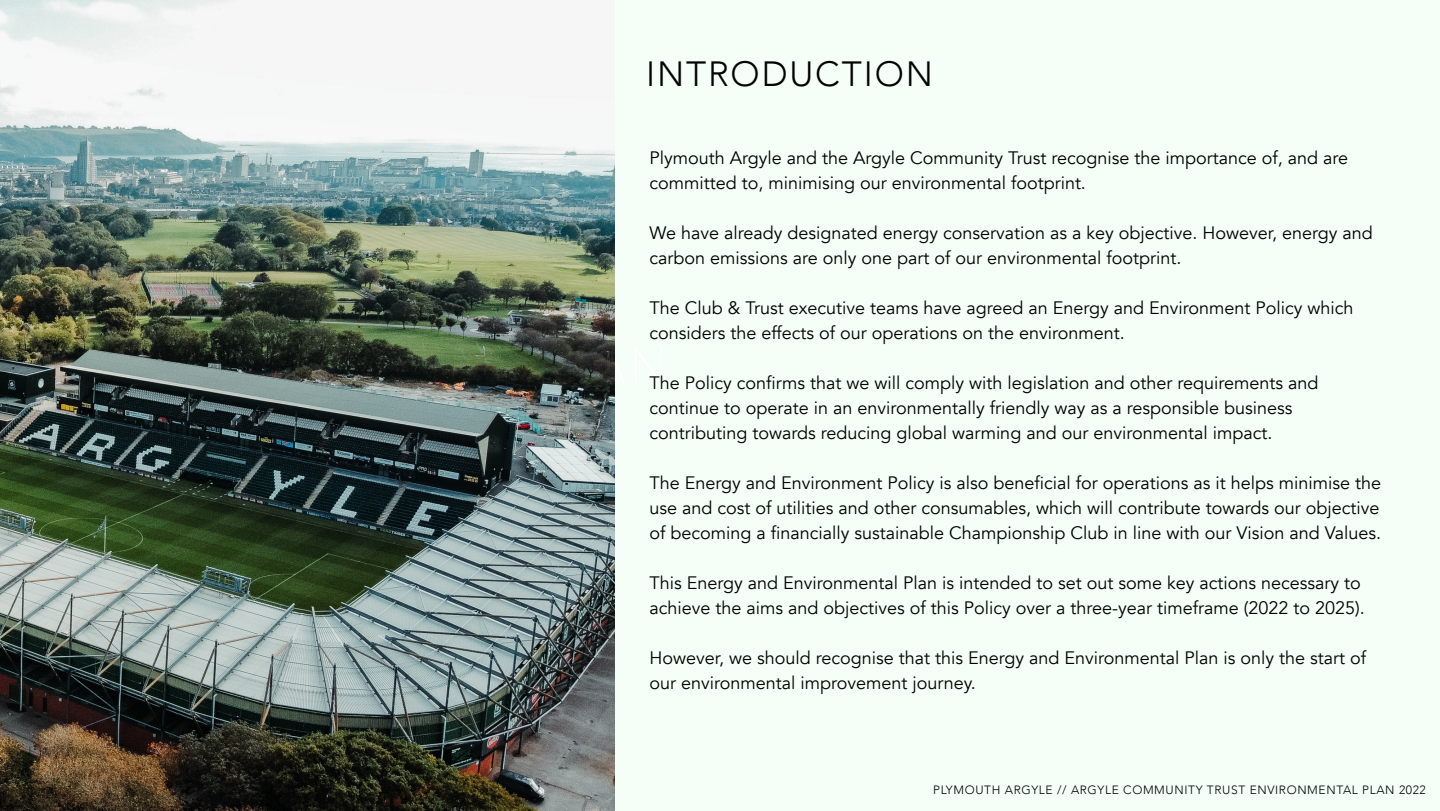
<style>
.page{position:relative;width:1440px;height:811px;background:#fff}
.page>*{position:absolute;margin:0;border:0;box-sizing:border-box;transform-origin:0 0}
.t1{font:300 35px "Avenir";letter-spacing:.055em;color:#000}
.t2{font:18px/25px "Avenir";color:#000}
.t3{font:300 12px "Avenir";letter-spacing:.055em;color:#000}
</style>
<div class="page">
<div style="left:555px;top:0;width:885px;height:810px;background:#f5fff8"></div>
<img style="left:0;top:0;width:614px;height:810px">
<h1 class="t1" style="left:646px;top:51px;width:288px">INTRODUCTION</h1>
<p class="t2" style="left:649px;top:145px;width:700px">Plymouth Argyle and the Argyle Community Trust recognise the importance of, and are committed to, minimising our environmental footprint.</p>
<p class="t2" style="left:649px;top:220px;width:725px">We have already designated energy conservation as a key objective. However, energy and carbon emissions are only one part of our environmental footprint.</p>
<p class="t2" style="left:649px;top:295px;width:706px">The Club &amp; Trust executive teams have agreed an Energy and Environment Policy which considers the effects of our operations on the environment.</p>
<p class="t2" style="left:649px;top:370px;width:670px">The Policy confirms that we will comply with legislation and other requirements and continue to operate in an environmentally friendly way as a responsible business contributing towards reducing global warming and our environmental impact.</p>
<p class="t2" style="left:649px;top:470px;width:733px;text-align:justify">The Energy and Environment Policy is also beneficial for operations as it helps minimise the use and cost of utilities and other consumables, which will contribute towards our objective of becoming a financially sustainable Championship Club in line with our Vision and Values.</p>
<p class="t2" style="left:649px;top:570px;width:717px">This Energy and Environmental Plan is intended to set out some key actions necessary to achieve the aims and objectives of this Policy over a three-year timeframe (2022 to 2025).</p>
<p class="t2" style="left:649px;top:645px;width:718px">However, we should recognise that this Energy and Environmental Plan is only the start of our environmental improvement journey.</p>
<p class="t3" style="left:933px;top:782px;width:494px">PLYMOUTH ARGYLE // ARGYLE COMMUNITY TRUST ENVIRONMENTAL PLAN 2022</p>
</div>
